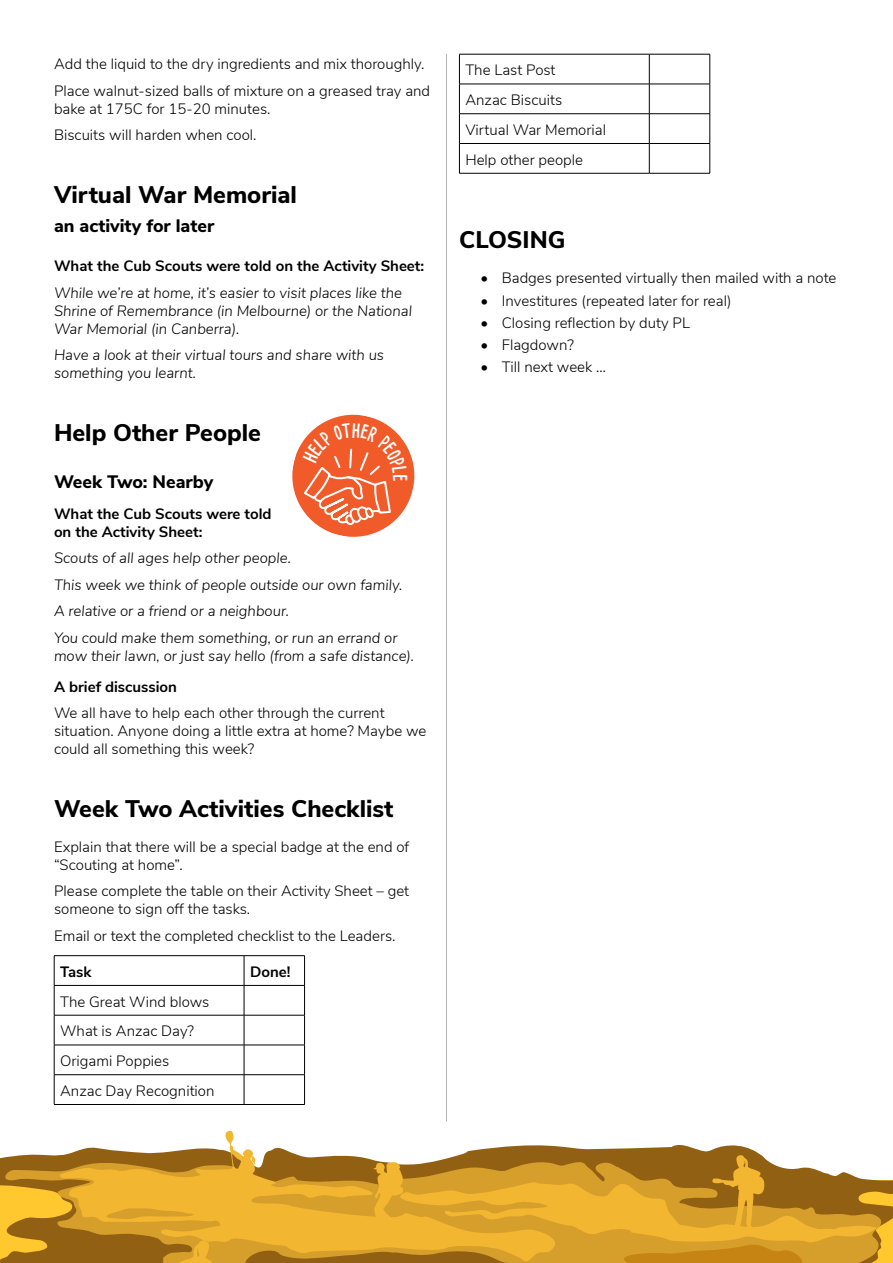
<style>
.page{position:relative;width:893px;height:1263px;background:#fff}
.page>*{position:absolute;margin:0;border:0;box-sizing:border-box;transform-origin:0 0}
.t1{font:800 24px "Nunito Sans";color:#000}
.t2{font:700 21.6px "Cardenio Modern";color:#fff}
.t3{font:800 18px "Nunito Sans";color:#000}
.t4{font:300 15px/29.7px "Nunito Sans";color:#000}
.t5{font:italic 300 15px/18px "Nunito Sans";color:#000}
.t6{font:700 15px/18px "Nunito Sans";color:#000}
</style>
<div class="page">
<svg style="left:0;top:1145px;width:893px;height:118px"></svg>
<svg style="left:0;top:1160px;width:892px;height:103px;background:#c18e25"></svg>
<svg style="left:59px;top:1166px;width:314px;height:96px;background:#d59c28"></svg>
<svg style="left:191px;top:1131px;width:85px;height:63px"></svg>
<svg style="left:373px;top:1155px;width:507px;height:108px;background:#cf9a2f"></svg>
<svg style="left:171px;top:1240px;width:71px;height:23px;background:#d59d29"></svg>
<hr style="left:54px;top:955px;width:190px;height:1px;background:#000">
<svg style="left:54px;top:956px;width:1px;height:29px"></svg>
<hr style="left:244px;top:955px;width:61px;height:1px;background:#000">
<svg style="left:244px;top:956px;width:1px;height:29px"></svg>
<svg style="left:304px;top:956px;width:1px;height:29px"></svg>
<hr style="left:54px;top:985px;width:190px;height:1px;background:#000">
<hr style="left:54px;top:985px;width:1px;height:30px;background:#000">
<hr style="left:244px;top:985px;width:61px;height:1px;background:#000">
<hr style="left:244px;top:985px;width:1px;height:30px;background:#000">
<hr style="left:304px;top:985px;width:1px;height:30px;background:#000">
<hr style="left:54px;top:1015px;width:190px;height:1px;background:#000">
<hr style="left:54px;top:1015px;width:1px;height:30px;background:#000">
<hr style="left:244px;top:1015px;width:61px;height:1px;background:#000">
<hr style="left:244px;top:1015px;width:1px;height:30px;background:#000">
<hr style="left:304px;top:1015px;width:1px;height:30px;background:#000">
<hr style="left:54px;top:1045px;width:190px;height:1px;background:#000">
<hr style="left:244px;top:1045px;width:61px;height:1px;background:#000">
<hr style="left:54px;top:1074px;width:190px;height:1px;background:#000">
<svg style="left:54px;top:1045px;width:1px;height:59px"></svg>
<hr style="left:244px;top:1074px;width:61px;height:1px;background:#000">
<svg style="left:244px;top:1045px;width:1px;height:59px"></svg>
<svg style="left:304px;top:1045px;width:1px;height:59px"></svg>
<hr style="left:54px;top:1104px;width:190px;height:1px;background:#000">
<hr style="left:244px;top:1104px;width:61px;height:1px;background:#000">
<hr style="left:459px;top:54px;width:190px;height:1px;background:#000">
<hr style="left:459px;top:54px;width:1px;height:30px;background:#000">
<hr style="left:649px;top:54px;width:61px;height:1px;background:#000">
<hr style="left:649px;top:54px;width:1px;height:30px;background:#000">
<hr style="left:709px;top:54px;width:1px;height:30px;background:#000">
<hr style="left:459px;top:84px;width:190px;height:1px;background:#000">
<hr style="left:459px;top:84px;width:1px;height:30px;background:#000">
<hr style="left:649px;top:84px;width:61px;height:1px;background:#000">
<hr style="left:649px;top:84px;width:1px;height:30px;background:#000">
<hr style="left:709px;top:84px;width:1px;height:30px;background:#000">
<hr style="left:459px;top:113px;width:190px;height:1px;background:#000">
<hr style="left:649px;top:113px;width:61px;height:1px;background:#000">
<hr style="left:459px;top:143px;width:190px;height:1px;background:#000">
<svg style="left:459px;top:114px;width:1px;height:59px"></svg>
<hr style="left:649px;top:143px;width:61px;height:1px;background:#000">
<svg style="left:649px;top:114px;width:1px;height:59px"></svg>
<svg style="left:709px;top:114px;width:1px;height:59px"></svg>
<hr style="left:459px;top:173px;width:190px;height:1px;background:#000">
<hr style="left:649px;top:173px;width:61px;height:1px;background:#000">
<hr style="left:446px;top:54px;width:1px;height:1067px;background:#000">
<svg style="left:292px;top:414px;width:123px;height:123px"></svg>
<p class="t4" style="left:54px;top:50px;width:378px;line-height:26.5px">Add the liquid to the dry ingredients and mix thoroughly.<br>Place walnut-sized balls of mixture on a greased tray and</p>
<p class="t4" style="left:54px;top:94px;width:218px;line-height:26.5px">bake at 175C for 15-20 minutes.<br>Biscuits will harden when cool.</p>
<h1 class="t1" style="left:54px;top:177px;width:244px">Virtual War Memorial</h1>
<p class="t3" style="left:54px;top:212px;width:162px">an activity for later</p>
<p class="t6" style="left:54px;top:256px;width:372px">What the Cub Scouts were told on the Activity Sheet:</p>
<p class="t5" style="left:54px;top:283px;width:360px">While we’re at home, it’s easier to visit places like the<br>Shrine of Remembrance (in Melbourne) or the National<br>War Memorial (in Canberra).</p>
<p class="t5" style="left:54px;top:345px;width:332px">Have a look at their virtual tours and share with us something you learnt.</p>
<h1 class="t1" style="left:54px;top:415px;width:209px">Help Other People</h1>
<p class="t3" style="left:54px;top:469px;width:161px">Week Two: Nearby</p>
<p class="t6" style="left:54px;top:504px;width:219px">What the Cub Scouts were told on the Activity Sheet:</p>
<p class="t5" style="left:54px;top:544px;width:350px;line-height:26.5px">Scouts of all ages help other people.<br>This week we think of people outside our own family.<br>A relative or a friend or a neighbour.<br>You could make them something, or run an errand or</p>
<p class="t5" style="left:54px;top:646px;width:362px">mow their lawn, or just say hello (from a safe distance).</p>
<p class="t6" style="left:54px;top:676px;width:124px">A brief discussion</p>
<p class="t4" style="left:54px;top:703px;width:374px;line-height:18px">We all have to help each other through the current situation. Anyone doing a little extra at home? Maybe we could all something this week?</p>
<h2 class="t2" style="left:416px;top:474px;width:9px;rotate:90deg">e</h2>
<h1 class="t1" style="left:54px;top:791px;width:341px">Week Two Activities Checklist</h1>
<p class="t4" style="left:54px;top:837px;width:357px;line-height:18px">Explain that there will be a special badge at the end of “Scouting at home”.</p>
<p class="t4" style="left:54px;top:881px;width:357px;line-height:18px">Please complete the table on their Activity Sheet – get someone to sign off the tasks.</p>
<p class="t4" style="left:54px;top:920px;width:343px">Email or text the completed checklist to the Leaders.</p>
<p class="t6" style="left:60px;top:962px;width:33px">Task</p>
<p class="t6" style="left:250px;top:962px;width:42px">Done!</p>
<p class="t4" style="left:60px;top:985px;width:156px">The Great Wind blows<br>What is Anzac Day?<br>Origami Poppies<br>Anzac Day Recognition</p>
<p class="t4" style="left:465px;top:54px;width:142px">The Last Post<br>Anzac Biscuits<br>Virtual War Memorial<br>Help other people</p>
<h1 class="t1" style="left:459px;top:222px;width:108px">CLOSING</h1>
<p class="t4" style="left:480px;top:262px;width:357px">• Badges presented virtually then mailed with a note</p>
<p class="t4" style="left:480px;top:285px;width:252px">• Investitures (repeated later for real)</p>
<p class="t4" style="left:480px;top:307px;width:211px">• Closing reflection by duty PL</p>
<p class="t4" style="left:480px;top:329px;width:95px">• Flagdown?</p>
<p class="t4" style="left:480px;top:351px;width:127px">• Till next week …</p>
</div>
